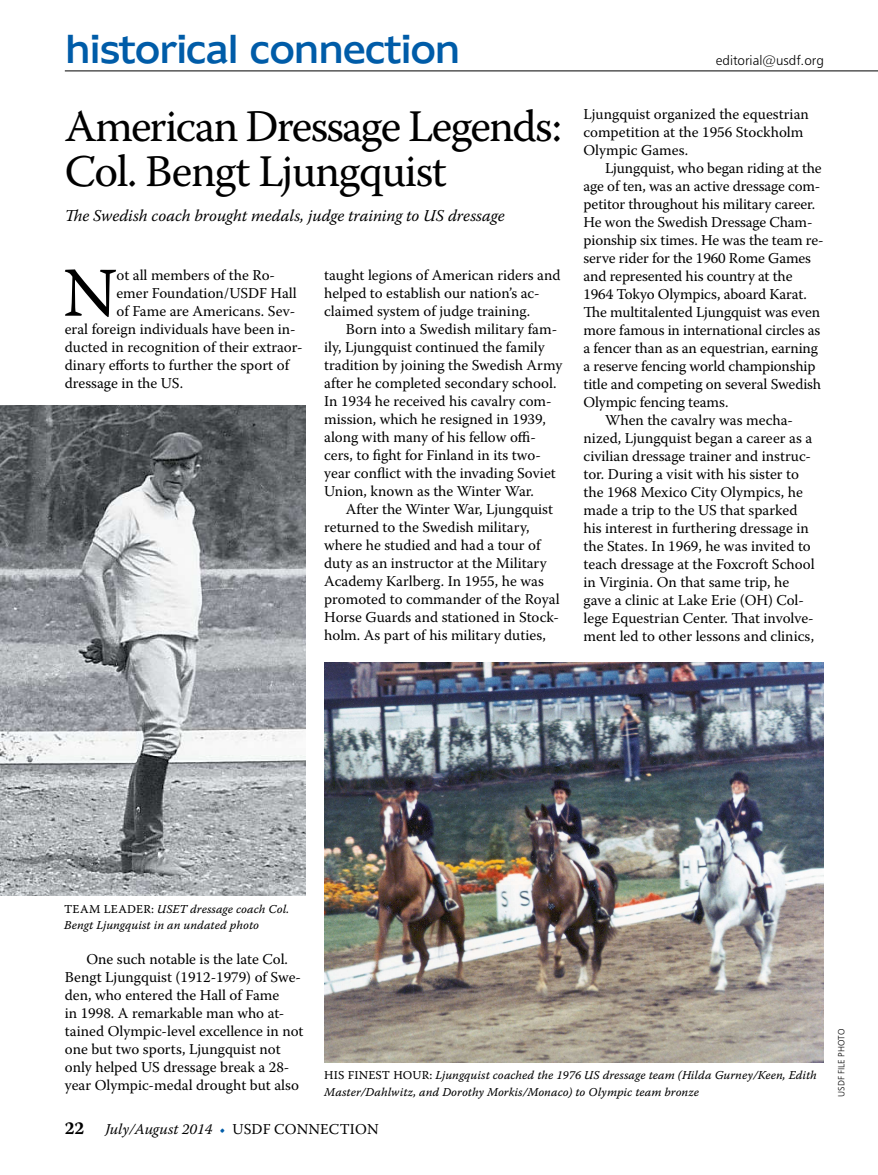
<style>
.page{position:relative;width:878px;height:1175px;background:#fff}
.page>*{position:absolute;margin:0;border:0;box-sizing:border-box;transform-origin:0 0}
.t1{font:69.6px "Warnock Pro";color:#000}
.t2{font:45px/45px "Warnock Pro";letter-spacing:-.035em;color:#000}
.t3{font:36px "Humanist 970 BT Roman C";letter-spacing:-.08em;color:#005ca8}
.t4{font:italic 16.5px "Warnock Pro";color:#000}
.t5{font:15px/18px "Warnock Pro";color:#000}
.t6{font:italic 15px "Warnock Pro";color:#000}
.t7{font:13.5px "Humanist 777 BT Light B";color:#000}
.t8{font:12px/16.5px "Warnock Pro It Capt";color:#000}
.t9{font:9px "Humanist 777 BT Light B";color:#000}
.s1{font-family:"Warnock Pro Capt"}
.s2{font-weight:700;font-style:normal;font-size:18px}
.s3{font-style:normal;color:#005ca8}
.s4{font-style:normal}
</style>
<div class="page">
<hr style="left:65px;top:70px;width:813px;height:1px;background:#000">
<img style="left:0;top:406px;width:305px;height:489px">
<img style="left:324px;top:662px;width:500px;height:400px">
<p class="t3" style="left:64px;top:30px;width:399px">historical connection</p>
<p class="t2" style="left:65px;top:108px;width:498px">American Dressage Legends:<br>Col. Bengt Ljungquist</p>
<p class="t4" style="left:65px;top:206px;width:441px">Te Swedish coach brought medals, judge training to US dressage</p>
<p class="t1" style="left:63px;top:266px;width:55px">n</p>
<p class="t5" style="left:116px;top:267px;width:160px">ot all members of the Ro-</p>
<p class="t5" style="left:116px;top:285px;width:182px">emer Foundation/USDF Hall</p>
<p class="t5" style="left:116px;top:303px;width:180px">of Fame are Americans. Sev-</p>
<p class="t5" style="left:65px;top:321px;width:232px">eral foreign individuals have been in-</p>
<p class="t5" style="left:65px;top:339px;width:239px">ducted in recognition of their extraor-</p>
<p class="t5" style="left:65px;top:357px;width:227px">dinary eforts to further the sport of</p>
<p class="t5" style="left:65px;top:375px;width:120px">dressage in the US.</p>
<p class="t5" style="left:324px;top:267px;width:238px">taught legions of American riders and</p>
<p class="t5" style="left:324px;top:285px;width:217px">helped to establish our nation’s ac-</p>
<p class="t5" style="left:324px;top:303px;width:208px">claimed system of judge training.</p>
<p class="t5" style="left:346px;top:321px;width:213px">Born into a Swedish military fam-</p>
<p class="t5" style="left:324px;top:339px;width:222px">ily, Ljungquist continued the family</p>
<p class="t5" style="left:324px;top:357px;width:240px">tradition by joining the Swedish Army</p>
<p class="t5" style="left:324px;top:375px;width:234px">after he completed secondary school.</p>
<p class="t5" style="left:324px;top:393px;width:229px">in 1934 he received his cavalry com-</p>
<p class="t5" style="left:324px;top:411px;width:223px">mission, which he resigned in 1939,</p>
<p class="t5" style="left:324px;top:429px;width:213px">along with many of his fellow of-</p>
<p class="t5" style="left:324px;top:447px;width:218px">cers, to fght for Finland in its two-</p>
<p class="t5" style="left:324px;top:465px;width:233px">year confict with the invading Soviet</p>
<p class="t5" style="left:324px;top:483px;width:211px">Union, known as the Winter War.</p>
<p class="t5" style="left:346px;top:501px;width:209px">After the Winter War, Ljungquist</p>
<p class="t5" style="left:324px;top:519px;width:207px">returned to the Swedish military,</p>
<p class="t5" style="left:324px;top:537px;width:219px">where he studied and had a tour of</p>
<p class="t5" style="left:324px;top:555px;width:224px">duty as an instructor at the Military</p>
<p class="t5" style="left:324px;top:573px;width:221px">Academy Karlberg. in 1955, he was</p>
<p class="t5" style="left:324px;top:591px;width:237px">promoted to commander of the Royal</p>
<p class="t5" style="left:324px;top:609px;width:236px">Horse Guards and stationed in Stock-</p>
<p class="t5" style="left:324px;top:627px;width:223px">holm. As part of his military duties,</p>
<p class="t7" style="left:715px;top:52px;width:110px">editorial@usdf.org</p>
<p class="t5" style="left:583px;top:106px;width:227px">Ljungquist organized the equestrian</p>
<p class="t5" style="left:583px;top:124px;width:221px">competition at the 1956 Stockholm</p>
<p class="t5" style="left:583px;top:142px;width:106px">olympic Games.</p>
<p class="t5" style="left:605px;top:160px;width:218px">Ljungquist, who began riding at the</p>
<p class="t5" style="left:583px;top:178px;width:238px">age of ten, was an active dressage com-</p>
<p class="t5" style="left:583px;top:196px;width:233px">petitor throughout his military career.</p>
<p class="t5" style="left:583px;top:214px;width:230px">He won the Swedish Dressage Cham-</p>
<p class="t5" style="left:583px;top:232px;width:241px">pionship six times. He was the team re-</p>
<p class="t5" style="left:583px;top:250px;width:229px">serve rider for the 1960 Rome Games</p>
<p class="t5" style="left:583px;top:268px;width:210px">and represented his country at the</p>
<p class="t5" style="left:583px;top:286px;width:225px">1964 tokyo olympics, aboard Karat.</p>
<p class="t5" style="left:583px;top:304px;width:238px">Te multitalented Ljungquist was even</p>
<p class="t5" style="left:583px;top:322px;width:238px">more famous in international circles as</p>
<p class="t5" style="left:583px;top:340px;width:236px">a fencer than as an equestrian, earning</p>
<p class="t5" style="left:583px;top:358px;width:233px">a reserve fencing world championship</p>
<p class="t5" style="left:583px;top:376px;width:239px">title and competing on several Swedish</p>
<p class="t5" style="left:583px;top:394px;width:146px">olympic fencing teams.</p>
<p class="t5" style="left:605px;top:412px;width:189px">When the cavalry was mecha-</p>
<p class="t5" style="left:583px;top:430px;width:230px">nized, Ljungquist began a career as a</p>
<p class="t5" style="left:583px;top:448px;width:229px">civilian dressage trainer and instruc-</p>
<p class="t5" style="left:583px;top:466px;width:217px">tor. During a visit with his sister to</p>
<p class="t5" style="left:583px;top:484px;width:221px">the 1968 Mexico City olympics, he</p>
<p class="t5" style="left:583px;top:502px;width:216px">made a trip to the US that sparked</p>
<p class="t5" style="left:583px;top:520px;width:227px">his interest in furthering dressage in</p>
<p class="t5" style="left:583px;top:538px;width:229px">the States. in 1969, he was invited to</p>
<p class="t5" style="left:583px;top:556px;width:233px">teach dressage at the Foxcroft School</p>
<p class="t5" style="left:583px;top:574px;width:207px">in Virginia. on that same trip, he</p>
<p class="t5" style="left:583px;top:592px;width:222px">gave a clinic at Lake erie (oH) Col-</p>
<p class="t5" style="left:583px;top:610px;width:232px">lege equestrian Center. Tat involve-</p>
<p class="t5" style="left:583px;top:628px;width:232px">ment led to other lessons and clinics,</p>
<p class="t8" style="left:64px;top:901px;width:227px"><span class="s1">TEAM LEADER:</span> USET dressage coach Col.<br>Bengt Ljungquist in an undated photo</p>
<p class="t5" style="left:65px;top:951px;width:240px;text-indent:22px">one such notable is the late Col.<br>Bengt Ljungquist (1912-1979) of Swe&shy;den, who entered the Hall of Fame<br>in 1998. A remarkable man who at&shy;tained olympic-level excellence in not one but two sports, Ljungquist not only helped US dressage break a 28- year olympic-medal drought but also</p>
<p class="t8" style="left:324px;top:1068px;width:494px"><span class="s1">HIS FINEST HOUR:</span> Ljungquist coached the 1976 US dressage team (Hilda Gurney/Keen, Edith<br>Master/Dahlwitz, and Dorothy Morkis/Monaco) to Olympic team bronze</p>
<p class="t6" style="left:65px;top:1119px;width:315px"><span class="s2">22</span> July/August 2014 <span class="s3">•</span> <span class="s4">USDF ConneCtion</span></p>
<p class="t9" style="left:836px;top:1096px;width:70px;rotate:-90deg">USDF FILE PHOTO</p>
</div>
